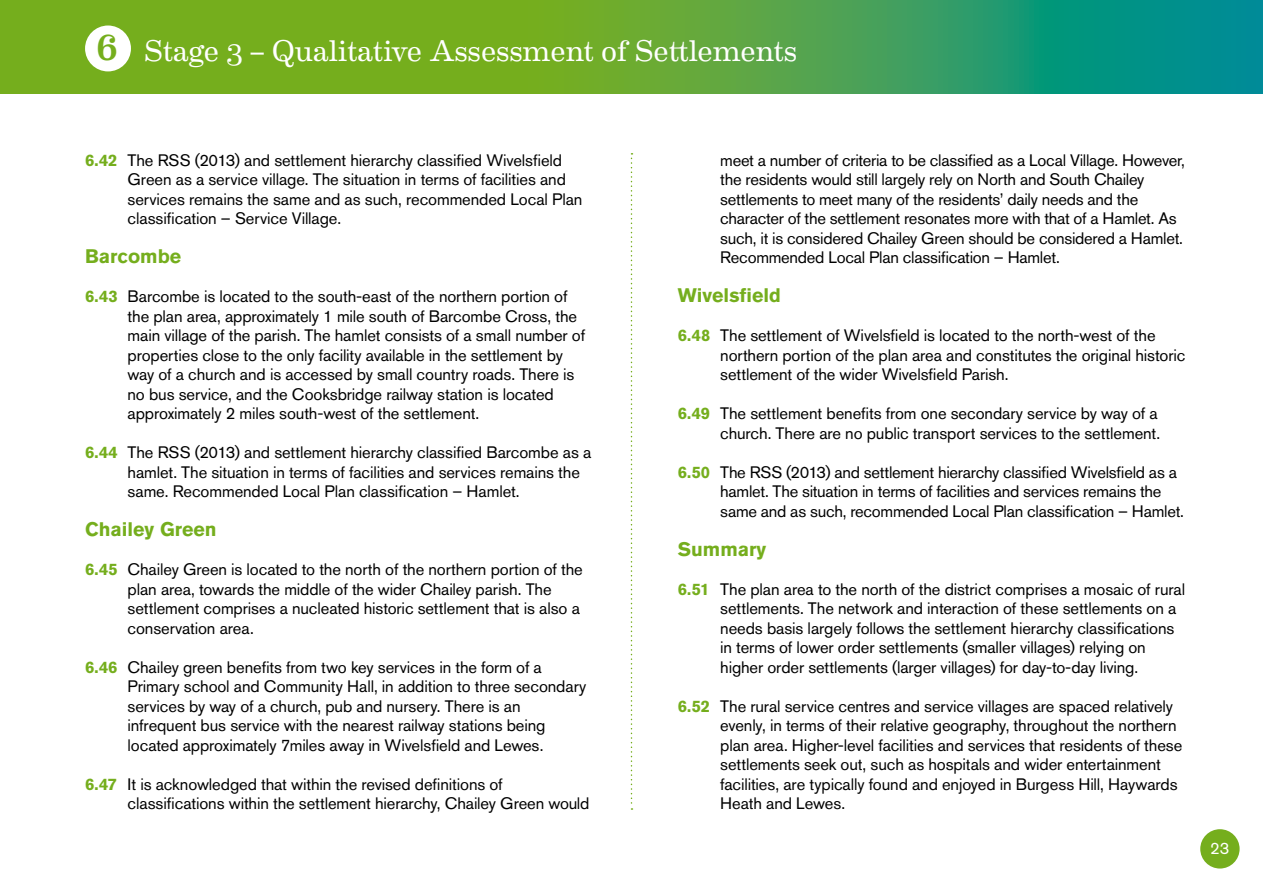
<style>
.page{position:relative;width:1263px;height:893px;background:#fff}
.page>*{position:absolute;margin:0;border:0;box-sizing:border-box;transform-origin:0 0}
.t1{font:30px "Eames Century Modern";letter-spacing:-.005em;color:#fff}
.t2{font:700 19.5px "Akzidenz Grotesk BQ";color:#75ae1d}
.t3{font:16.5px/19.5px "Akzidenz Grotesk BQ";letter-spacing:-.005em;color:#000}
.t4{font:16.5px "Akzidenz Grotesk BQ";color:#fff}
.s1{font-weight:500;font-size:36px;color:#75ae1d}
.s2{font-weight:700;color:#75ae1d}
</style>
<div class="page">
<div style="left:1200px;top:829px;width:39px;height:39px;background:#75ae1d;border-radius:50%"></div>
<svg style="left:0;top:0;width:1263px;height:94px;background:#51a443"></svg>
<svg style="left:631px;top:153px;width:1px;height:657px"></svg>
<div style="left:85px;top:26px;width:46px;height:45px;background:#fff;border-radius:50%"></div>
<h1 class="t1" style="left:97px;top:28px;width:702px"><span class="s1">6</span> Stage 3 – Qualitative Assessment of Settlements</h1>
<p class="t3" style="left:128px;top:150px;width:456px;text-indent:-43px"><span class="s2">6.42</span> The RSS (2013) and settlement hierarchy classified Wivelsfield Green as a service village. The situation in terms of facilities and services remains the same and as such, recommended Local Plan classification – Service Village.</p>
<p class="t2" style="left:85px;top:245px;width:98px">Barcombe</p>
<p class="t3" style="left:128px;top:287px;width:459px;text-indent:-43px"><span class="s2">6.43</span> Barcombe is located to the south-east of the northern portion of the plan area, approximately 1 mile south of Barcombe Cross, the main village of the parish. The hamlet consists of a small number of properties close to the only facility available in the settlement by way of a church and is accessed by small country roads. There is no bus service, and the Cooksbridge railway station is located approximately 2 miles south-west of the settlement.</p>
<p class="t3" style="left:128px;top:443px;width:465px;text-indent:-43px"><span class="s2">6.44</span> The RSS (2013) and settlement hierarchy classified Barcombe as a hamlet. The situation in terms of facilities and services remains the same. Recommended Local Plan classification – Hamlet.</p>
<p class="t2" style="left:85px;top:518px;width:133px">Chailey Green</p>
<p class="t3" style="left:128px;top:560px;width:457px;text-indent:-43px"><span class="s2">6.45</span> Chailey Green is located to the north of the northern portion of the plan area, towards the middle of the wider Chailey parish. The settlement comprises a nucleated historic settlement that is also a conservation area.</p>
<p class="t3" style="left:128px;top:657px;width:460px;text-indent:-43px"><span class="s2">6.46</span> Chailey green benefits from two key services in the form of a Primary school and Community Hall, in addition to three secondary services by way of a church, pub and nursery. There is an infrequent bus service with the nearest railway stations being located approximately 7miles away in Wivelsfield and Lewes.</p>
<p class="t3" style="left:128px;top:774px;width:463px;text-indent:-43px"><span class="s2">6.47</span> It is acknowledged that within the revised definitions of classifications within the settlement hierarchy, Chailey Green would</p>
<p class="t3" style="left:720px;top:150px;width:466px">meet a number of criteria to be classified as a Local Village. However, the residents would still largely rely on North and South Chailey settlements to meet many of the residents’ daily needs and the character of the settlement resonates more with that of a Hamlet. As such, it is considered Chailey Green should be considered a Hamlet.<br>Recommended Local Plan classification – Hamlet.</p>
<p class="t2" style="left:678px;top:284px;width:105px">Wivelsfield</p>
<p class="t3" style="left:720px;top:326px;width:467px;text-indent:-43px"><span class="s2">6.48</span> The settlement of Wivelsfield is located to the north-west of the northern portion of the plan area and constitutes the original historic settlement of the wider Wivelsfield Parish.</p>
<p class="t3" style="left:678px;top:404px;width:484px;text-align:right"><span class="s2">6.49</span> The settlement benefits from one secondary service by way of a church. There are no public transport services to the settlement.</p>
<p class="t3" style="left:720px;top:462px;width:465px;text-indent:-43px"><span class="s2">6.50</span> The RSS (2013) and settlement hierarchy classified Wivelsfield as a hamlet. The situation in terms of facilities and services remains the same and as such, recommended Local Plan classification – Hamlet.</p>
<p class="t2" style="left:678px;top:538px;width:90px">Summary</p>
<p class="t3" style="left:720px;top:579px;width:466px;text-indent:-43px"><span class="s2">6.51</span> The plan area to the north of the district comprises a mosaic of rural settlements. The network and interaction of these settlements on a needs basis largely follows the settlement hierarchy classifications in terms of lower order settlements (smaller villages) relying on higher order settlements (larger villages) for day-to-day living.</p>
<p class="t3" style="left:720px;top:696px;width:464px;text-indent:-43px"><span class="s2">6.52</span> The rural service centres and service villages are spaced relatively evenly, in terms of their relative geography, throughout the northern plan area. Higher-level facilities and services that residents of these settlements seek out, such as hospitals and wider entertainment facilities, are typically found and enjoyed in Burgess Hill, Haywards Heath and Lewes.</p>
<p class="t4" style="left:1210px;top:838px;width:21px">23</p>
</div>
